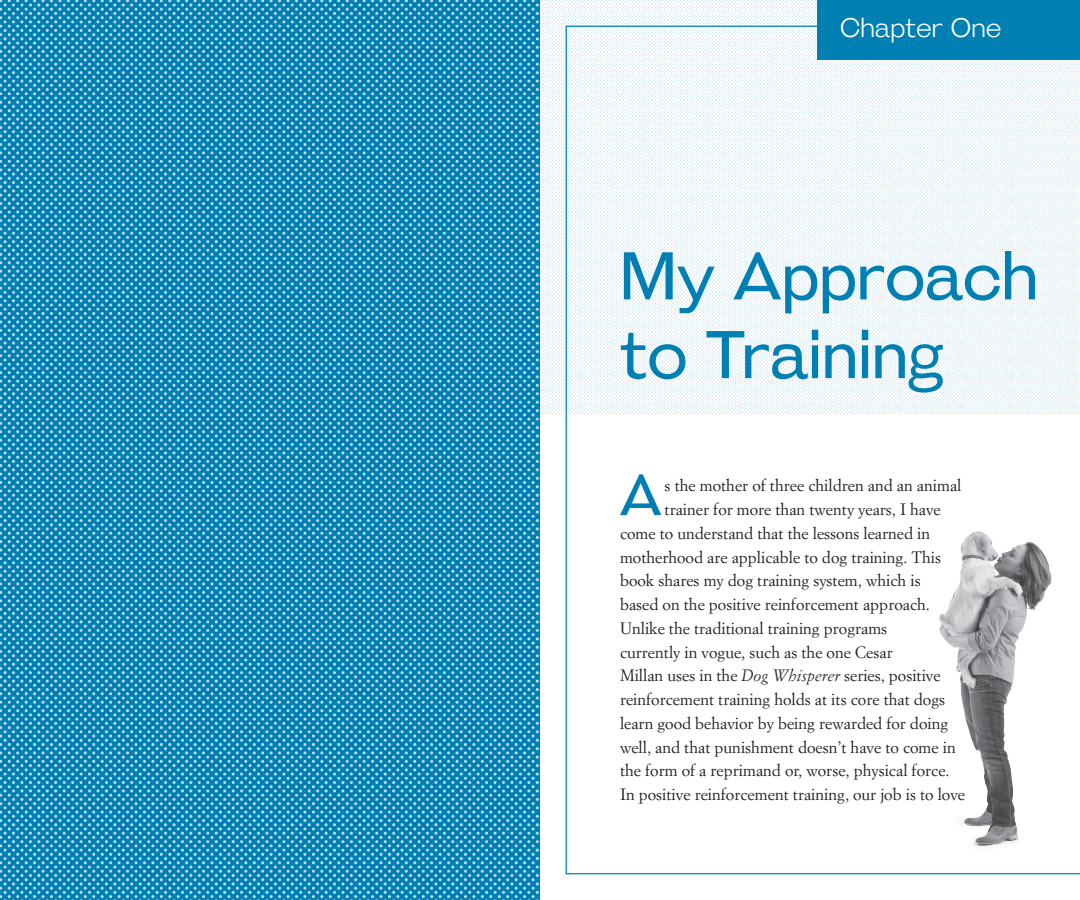
<style>
.page{position:relative;width:1080px;height:900px;background:#fff}
.page>*{position:absolute;margin:0;border:0;box-sizing:border-box;transform-origin:0 0}
.CT{font:66px/78.8px "Galderglynn Esq.Bk";color:#007fb2}
.COT1{font:57.12px "Galderglynn Esq.Bk";color:#007fb2}
.CN{font:26.25px "Galderglynn Esq.Lt";letter-spacing:.01em;color:#fff}
.COT1-2{font:16.25px "Simoncini Garamond";color:#231f20}
.s1{font-style:italic}
</style>
<div class="page">
<img style="left:540px;top:0;width:278px;height:414px">
<img style="left:0;top:0;width:540px;height:900px">
<svg style="left:566px;top:26px;width:514px;height:848px"></svg>
<div style="left:818px;top:0;width:262px;height:59px;background:#007fb2"></div>
<p class="CN" style="left:840px;top:12px;width:163px">Chapter One</p>
<p class="CT" style="left:620px;top:236px;width:420px">My Approach to Training</p>
<p class="COT1" style="left:620px;top:460px;width:44px">A</p>
<p class="COT1-2" style="left:665px;top:476px;width:298px">s the mother of three children and an animal</p>
<p class="COT1-2" style="left:665px;top:499px;width:278px">trainer for more than twenty years, I have</p>
<p class="COT1-2" style="left:620px;top:523px;width:312px">come to understand that the lessons learned in</p>
<p class="COT1-2" style="left:620px;top:547px;width:323px">motherhood are applicable to dog training. This</p>
<p class="COT1-2" style="left:620px;top:571px;width:302px">book shares my dog training system, which is</p>
<p class="COT1-2" style="left:620px;top:594px;width:312px">based on the positive reinforcement approach.</p>
<p class="COT1-2" style="left:620px;top:618px;width:269px">Unlike the traditional training programs</p>
<p class="COT1-2" style="left:620px;top:642px;width:274px">currently in vogue, such as the one Cesar</p>
<p class="COT1-2" style="left:620px;top:666px;width:322px">Millan uses in the <span class="s1">Dog Whisperer</span> series, positive</p>
<p class="COT1-2" style="left:620px;top:689px;width:327px">reinforcement training holds at its core that dogs</p>
<p class="COT1-2" style="left:620px;top:713px;width:330px">learn good behavior by being rewarded for doing</p>
<p class="COT1-2" style="left:620px;top:737px;width:337px">well, and that punishment doesn’t have to come in</p>
<p class="COT1-2" style="left:620px;top:761px;width:331px">the form of a reprimand or, worse, physical force.</p>
<p class="COT1-2" style="left:620px;top:784px;width:347px">In positive reinforcement training, our job is to love</p>
</div>
